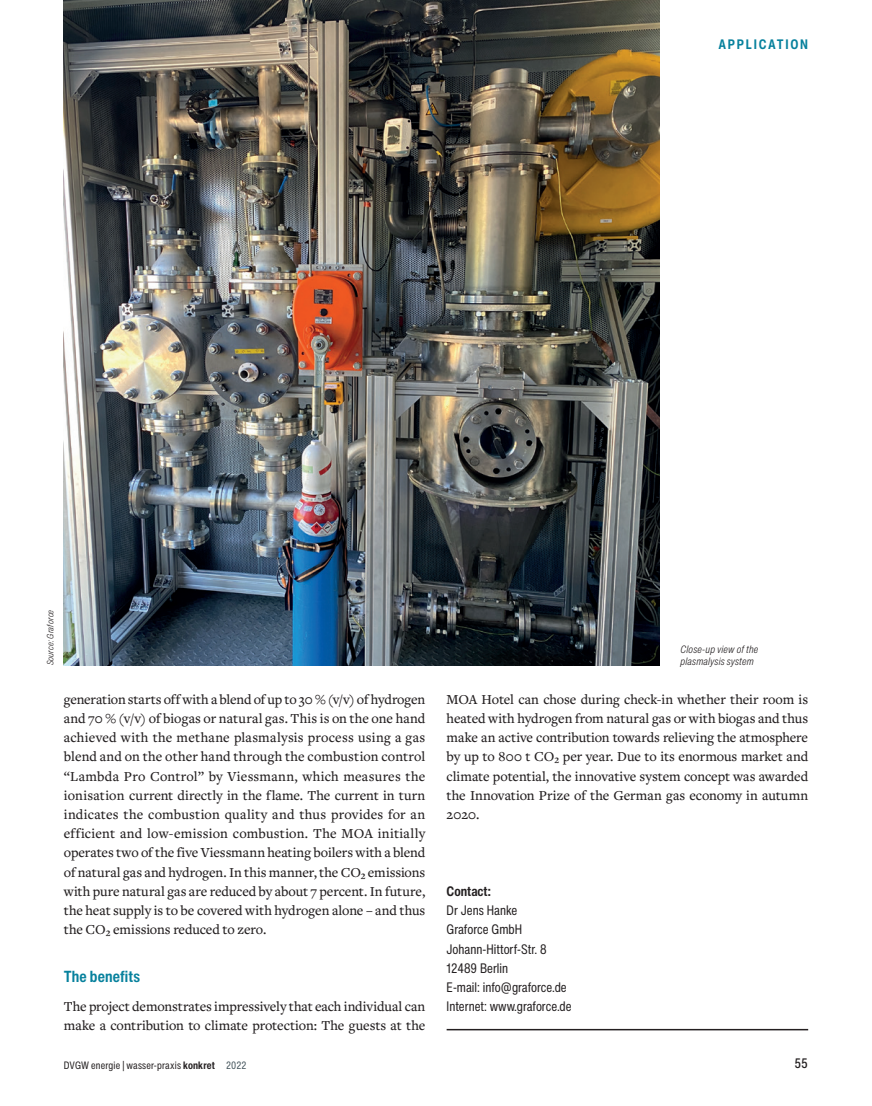
<style>
.page{position:relative;width:872px;height:1106px;background:#fff}
.page>*{position:absolute;margin:0;border:0;box-sizing:border-box;transform-origin:0 0}
.t1{font:700 condensed 15.75px "Helvetica Now Text";letter-spacing:.005em;color:#07819d}
.t2{font:500 14.25px/19.2px "Freight Text Pro";letter-spacing:-.01em;color:#231f20;text-align:justify}
.t3{font:condensed 13.5px/19.2px "Helvetica Now Text";color:#231f20}
.t4{font:700 condensed 13.5px "Helvetica Now Text";letter-spacing:.135em;color:#07819d}
.t5{font:700 condensed 13.5px "Helvetica Now Text";color:#231f20}
.t6{font:500 condensed 13.5px "Helvetica Now Text";color:#231f20}
.t7{font:condensed 10.5px "Helvetica Now Text";letter-spacing:.015em;color:#231f20}
.t8{font:italic 300 condensed 10.5px/12.6px "Helvetica Now Text";letter-spacing:.015em;color:#231f20}
.t9{font:italic 300 condensed 9px "Helvetica Now Text";letter-spacing:.02em;color:#231f20}
.s1{font-weight:700}
.s2{color:#45555d}
</style>
<div class="page">
<img style="left:64px;top:0;width:596px;height:665px">
<hr style="left:446px;top:1028px;width:362px;height:2px;background:#231f20">
<p class="t4" style="left:718px;top:35px;width:91px">APPLICATION</p>
<p class="t9" style="left:44px;top:665px;width:57px;rotate:-90deg">Source: Graforce</p>
<p class="t8" style="left:680px;top:643px;width:79px">Close-up view of the plasmalysis system</p>
<p class="t2" style="left:64px;top:689px;width:363px">generation starts off with a blend of up to 30 % (v/v) of hydrogen and 70 % (v/v) of biogas or natural gas. This is on the one hand achieved with the methane plasmalysis process using a gas blend and on the other hand through the combustion control “Lambda Pro Control” by Viessmann, which measures the ionisation current directly in the flame. The current in turn indicates the combustion quality and thus provides for an efficient and low-emission combustion. The MOA initially operates two of the five Viessmann heating boilers with a blend of natural gas and hydrogen. In this manner, the CO₂ emissions with pure natural gas are reduced by about 7 percent. In future, the heat supply is to be covered with hydrogen alone – and thus the CO₂ emissions reduced to zero.</p>
<p class="t1" style="left:64px;top:966px;width:78px">The benefits</p>
<p class="t2" style="left:64px;top:996px;width:363px">The project demonstrates impressively that each individual can make a contribution to climate protection: The guests at the</p>
<p class="t2" style="left:446px;top:689px;width:363px">MOA Hotel can chose during check-in whether their room is heated with hydrogen from natural gas or with biogas and thus make an active contribution towards relieving the atmosphere by up to 800 t CO₂ per year. Due to its enormous market and climate potential, the innovative system concept was awarded the Innovation Prize of the German gas economy in autumn 2020.</p>
<p class="t5" style="left:446px;top:882px;width:46px">Contact:</p>
<p class="t3" style="left:446px;top:900px;width:126px">Dr Jens Hanke<br>Graforce GmbH<br>Johann-Hittorf-Str. 8<br>12489 Berlin<br>E-mail: info@graforce.de<br>Internet: www.graforce.de</p>
<p class="t7" style="left:64px;top:1058px;width:184px">DVGW energie | wasser-praxis <span class="s1">konkret</span> <span class="s2">2022</span></p>
<p class="t6" style="left:794px;top:1054px;width:15px">55</p>
</div>
